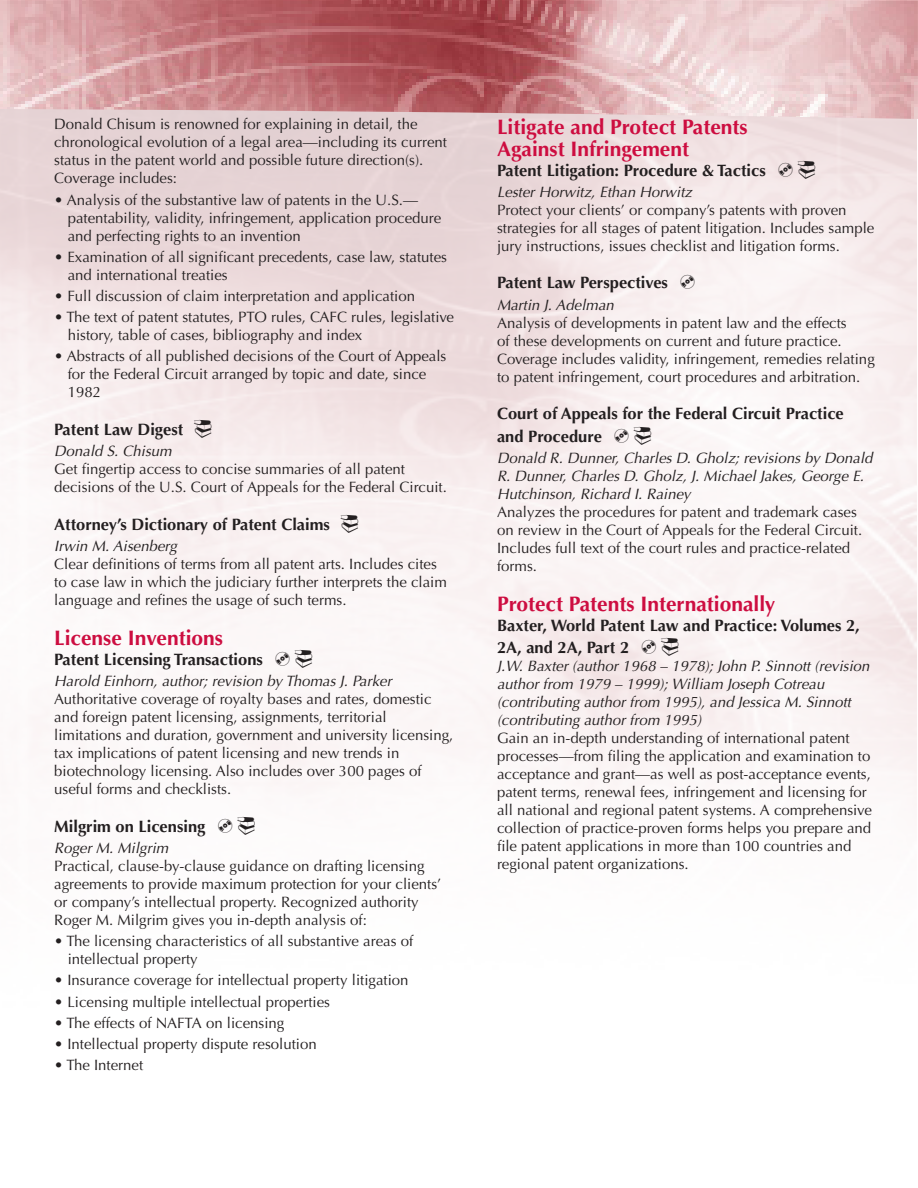
<style>
.page{position:relative;width:918px;height:1188px;background:#fff}
.page>*{position:absolute;margin:0;border:0;box-sizing:border-box;transform-origin:0 0}
.t1{font:700 21px/22.5px "Optima";color:#cd0d40}
.t2{font:700 16.5px/22.5px "Optima";color:#231f20}
.t3{font:15px/18px "Optima";color:#231f20}
.t4{font:italic 15px/18px "Optima";color:#231f20}
</style>
<div class="page">
<img style="left:0;top:0;width:918px;height:119px">
<svg style="left:681px;top:275px;width:14px;height:14px"></svg>
<svg style="left:779px;top:160px;width:36px;height:18px"></svg>
<svg style="left:615px;top:426px;width:36px;height:18px"></svg>
<svg style="left:642px;top:638px;width:37px;height:18px"></svg>
<p class="t3" style="left:54px;top:115px;width:394px">Donald Chisum is renowned for explaining in detail, the chronological evolution of a legal area—including its current status in the patent world and possible future direction(s).<br>Coverage includes:</p>
<p class="t3" style="left:68px;top:191px;width:375px;text-indent:-14px">• Analysis of the substantive law of patents in the U.S.— patentability, validity, infringement, application procedure and perfecting rights to an invention</p>
<p class="t3" style="left:68px;top:248px;width:381px;text-indent:-14px">• Examination of all significant precedents, case law, statutes and international treaties</p>
<p class="t3" style="left:54px;top:287px;width:362px">• Full discussion of claim interpretation and application</p>
<p class="t3" style="left:68px;top:308px;width:388px;text-indent:-14px">• The text of patent statutes, PTO rules, CAFC rules, legislative history, table of cases, bibliography and index</p>
<p class="t3" style="left:68px;top:348px;width:380px;text-indent:-14px">• Abstracts of all published decisions of the Court of Appeals for the Federal Circuit arranged by topic and date, since<br>1982</p>
<p class="t2" style="left:54px;top:418px;width:161px">Patent Law Digest ◻</p>
<p class="t4" style="left:54px;top:442px;width:119px">Donald S. Chisum</p>
<p class="t3" style="left:54px;top:460px;width:394px">Get fingertip access to concise summaries of all patent decisions of the U.S. Court of Appeals for the Federal Circuit.</p>
<p class="t2" style="left:54px;top:513px;width:307px">Attorney’s Dictionary of Patent Claims ◻</p>
<p class="t4" style="left:54px;top:537px;width:124px">Irwin M. Aisenberg</p>
<p class="t3" style="left:54px;top:555px;width:394px">Clear definitions of terms from all patent arts. Includes cites to case law in which the judiciary further interprets the claim language and refines the usage of such terms.</p>
<h1 class="t1" style="left:54px;top:627px;width:170px">License Inventions</h1>
<p class="t2" style="left:54px;top:648px;width:210px">Patent Licensing Transactions</p>
<p class="t4" style="left:54px;top:672px;width:339px">Harold Einhorn, author; revision by Thomas J. Parker</p>
<p class="t3" style="left:54px;top:690px;width:401px">Authoritative coverage of royalty bases and rates, domestic and foreign patent licensing, assignments, territorial limitations and duration, government and university licensing, tax implications of patent licensing and new trends in biotechnology licensing. Also includes over 300 pages of useful forms and checklists.</p>
<p class="t2" style="left:54px;top:815px;width:153px">Milgrim on Licensing</p>
<p class="t4" style="left:54px;top:839px;width:116px">Roger M. Milgrim</p>
<p class="t3" style="left:54px;top:857px;width:389px">Practical, clause-by-clause guidance on drafting licensing agreements to provide maximum protection for your clients’ or company’s intellectual property. Recognized authority Roger M. Milgrim gives you in-depth analysis of:</p>
<p class="t3" style="left:68px;top:932px;width:347px;text-indent:-14px">• The licensing characteristics of all substantive areas of intellectual property</p>
<p class="t3" style="left:54px;top:972px;width:356px">• Insurance coverage for intellectual property litigation</p>
<p class="t3" style="left:54px;top:993px;width:277px">• Licensing multiple intellectual properties</p>
<p class="t3" style="left:54px;top:1014px;width:232px">• The effects of NAFTA on licensing</p>
<p class="t3" style="left:54px;top:1035px;width:264px">• Intellectual property dispute resolution</p>
<p class="t3" style="left:54px;top:1057px;width:91px">• The Internet</p>
<h1 class="t1" style="left:497px;top:116px;width:252px">Litigate and Protect Patents<br>Against Infringement</h1>
<p class="t2" style="left:497px;top:159px;width:270px">Patent Litigation: Procedure &amp; Tactics</p>
<p class="t4" style="left:497px;top:183px;width:197px">Lester Horwitz, Ethan Horwitz</p>
<p class="t3" style="left:497px;top:201px;width:379px">Protect your clients’ or company’s patents with proven strategies for all stages of patent litigation. Includes sample jury instructions, issues checklist and litigation forms.</p>
<p class="t2" style="left:497px;top:272px;width:173px">Patent Law Perspectives</p>
<p class="t4" style="left:497px;top:296px;width:118px">Martin J. Adelman</p>
<p class="t3" style="left:497px;top:314px;width:379px">Analysis of developments in patent law and the effects<br>of these developments on current and future practice.<br>Coverage includes validity, infringement, remedies relating to patent infringement, court procedures and arbitration.</p>
<p class="t2" style="left:497px;top:403px;width:348px">Court of Appeals for the Federal Circuit Practice and Procedure</p>
<p class="t4" style="left:497px;top:449px;width:377px">Donald R. Dunner, Charles D. Gholz; revisions by Donald<br>R. Dunner, Charles D. Gholz, J. Michael Jakes, George E.<br>Hutchinson, Richard I. Rainey</p>
<p class="t3" style="left:497px;top:503px;width:367px">Analyzes the procedures for patent and trademark cases on review in the Court of Appeals for the Federal Circuit.<br>Includes full text of the court rules and practice-related forms.</p>
<h1 class="t1" style="left:497px;top:593px;width:280px">Protect Patents Internationally</h1>
<p class="t2" style="left:497px;top:614px;width:364px">Baxter, World Patent Law and Practice: Volumes 2,<br>2A, and 2A, Part 2</p>
<p class="t4" style="left:497px;top:658px;width:374px">J.W. Baxter (author 1968 – 1978); John P. Sinnott (revision author from 1979 – 1999); William Joseph Cotreau (contributing author from 1995), and Jessica M. Sinnott (contributing author from 1995)</p>
<p class="t3" style="left:497px;top:730px;width:376px">Gain an in-depth understanding of international patent processes—from filing the application and examination to acceptance and grant—as well as post-acceptance events, patent terms, renewal fees, infringement and licensing for all national and regional patent systems. A comprehensive collection of practice-proven forms helps you prepare and file patent applications in more than 100 countries and regional patent organizations.</p>
</div>
